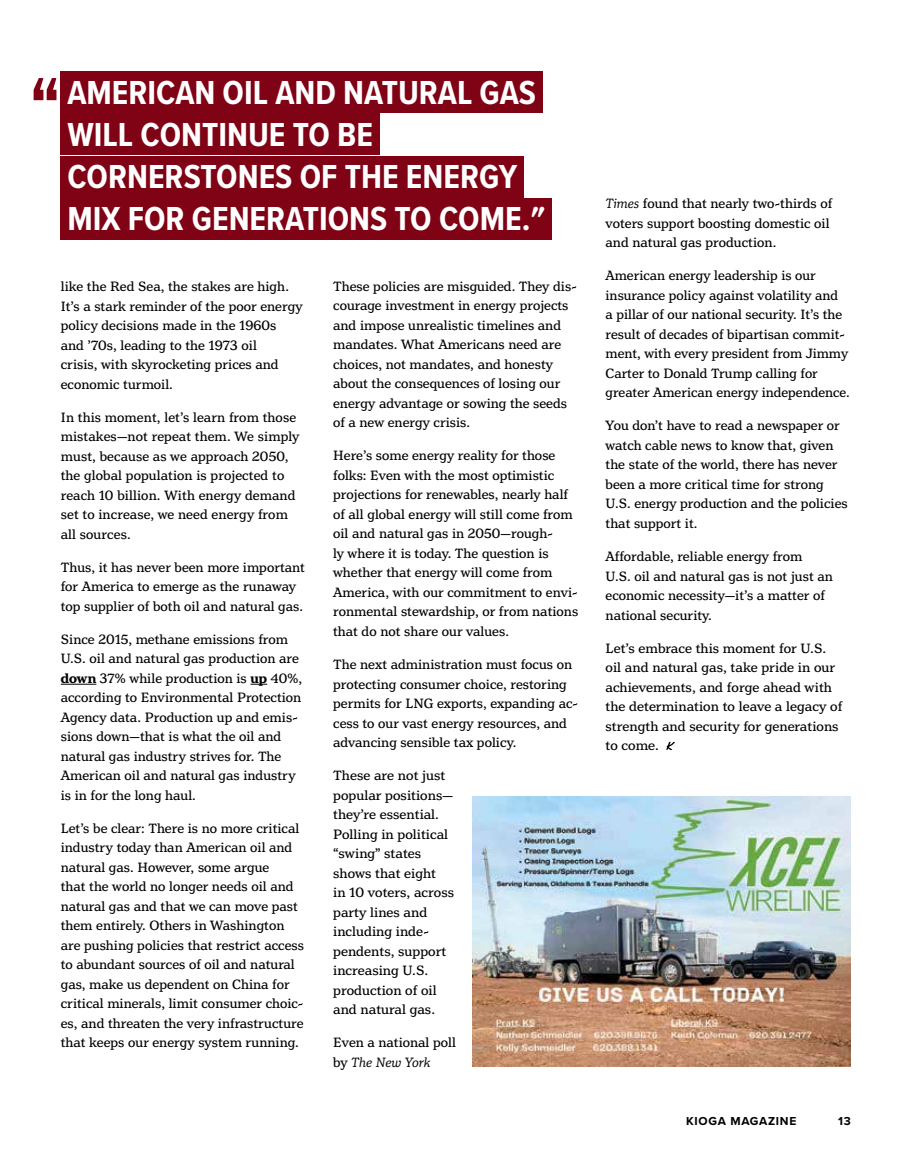
<style>
.page{position:relative;width:905px;height:1175px;background:#fff}
.page>*{position:absolute;margin:0;border:0;box-sizing:border-box;transform-origin:0 0}
.t1{font:700 34.5px/42px "Proxima Nova Cond";color:#fff}
.t2{font:14.25px/19.5px "Henriette";letter-spacing:.005em;color:#000}
.t3{font:700 12px "Proxima Nova";letter-spacing:.06em;color:#000}
.s1{font-weight:700}
.s2{font-style:italic}
</style>
<div class="page">
<svg style="left:666px;top:742px;width:9px;height:8px"></svg>
<div style="left:61px;top:72px;width:481px;height:41px;background:#800315"></div>
<div style="left:61px;top:114px;width:319px;height:41px;background:#800315"></div>
<div style="left:61px;top:156px;width:463px;height:41px;background:#800315"></div>
<div style="left:61px;top:198px;width:490px;height:41px;background:#800315"></div>
<svg style="left:34px;top:78px;width:22px;height:22px"></svg>
<hr style="left:61px;top:684px;width:35px;height:1px;background:#000">
<svg style="left:250px;top:684px;width:17px;height:1px"></svg>
<img style="left:472px;top:796px;width:378px;height:270px">
<h1 class="t1" style="left:67px;top:71px;width:479px">AMERICAN OIL AND NATURAL GAS<br>WILL CONTINUE TO BE<br>CORNERSTONES OF THE ENERGY<br>MIX FOR GENERATIONS TO COME.″</h1>
<p class="t2" style="left:61px;top:277px;width:243px">like the Red Sea, the stakes are high.<br>It’s a stark reminder of the poor energy policy decisions made in the 1960s and ’70s, leading to the 1973 oil<br>crisis, with skyrocketing prices and economic turmoil.</p>
<p class="t2" style="left:61px;top:407px;width:240px">In this moment, let’s learn from those mistakes—not repeat them. We simply must, because as we approach 2050, the global population is projected to reach 10 billion. With energy demand set to increase, we need energy from all sources.</p>
<p class="t2" style="left:61px;top:557px;width:246px">Thus, it has never been more important for America to emerge as the runaway top supplier of both oil and natural gas.</p>
<p class="t2" style="left:61px;top:629px;width:243px">Since 2015, methane emissions from U.S. oil and natural gas production are <span class="s1">down</span> 37% while production is <span class="s1">up</span> 40%, according to Environmental Protection Agency data. Production up and emis&shy;sions down—that is what the oil and natural gas industry strives for. The American oil and natural gas industry is in for the long haul.</p>
<p class="t2" style="left:61px;top:818px;width:244px">Let’s be clear: There is no more critical industry today than American oil and natural gas. However, some argue<br>that the world no longer needs oil and natural gas and that we can move past them entirely. Others in Washington are pushing policies that restrict access to abundant sources of oil and natural gas, make us dependent on China for critical minerals, limit consumer choic&shy;es, and threaten the very infrastructure that keeps our energy system running.</p>
<p class="t2" style="left:333px;top:277px;width:245px">These policies are misguided. They dis&shy;courage investment in energy projects and impose unrealistic timelines and mandates. What Americans need are choices, not mandates, and honesty about the consequences of losing our energy advantage or sowing the seeds of a new energy crisis.</p>
<p class="t2" style="left:333px;top:446px;width:246px">Here’s some energy reality for those folks: Even with the most optimistic projections for renewables, nearly half of all global energy will still come from oil and natural gas in 2050—rough-<br>ly where it is today. The question is whether that energy will come from America, with our commitment to envi&shy;ronmental stewardship, or from nations that do not share our values.</p>
<p class="t2" style="left:333px;top:654px;width:246px">The next administration must focus on protecting consumer choice, restoring permits for LNG exports, expanding ac&shy;cess to our vast energy resources, and advancing sensible tax policy.</p>
<p class="t2" style="left:333px;top:766px;width:122px">These are not just popular positions— they’re essential.<br>Polling in political “swing” states shows that eight<br>in 10 voters, across party lines and including inde&shy;pendents, support increasing U.S. production of oil and natural gas.</p>
<p class="t2" style="left:333px;top:1033px;width:124px">Even a national poll by <span class="s2">The New York</span></p>
<p class="t2" style="left:605px;top:194px;width:228px"><span class="s2">Times</span> found that nearly two-thirds of voters support boosting domestic oil and natural gas production.</p>
<p class="t2" style="left:605px;top:266px;width:246px">American energy leadership is our insurance policy against volatility and<br>a pillar of our national security. It’s the result of decades of bipartisan commit&shy;ment, with every president from Jimmy Carter to Donald Trump calling for greater American energy independence.</p>
<p class="t2" style="left:605px;top:416px;width:244px">You don’t have to read a newspaper or watch cable news to know that, given the state of the world, there has never been a more critical time for strong U.S. energy production and the policies that support it.</p>
<p class="t2" style="left:605px;top:546px;width:229px">Affordable, reliable energy from<br>U.S. oil and natural gas is not just an economic necessity—it’s a matter of national security.</p>
<p class="t2" style="left:605px;top:638px;width:238px">Let’s embrace this moment for U.S. oil and natural gas, take pride in our achievements, and forge ahead with the determination to leave a legacy of strength and security for generations to come.</p>
<p class="t3" style="left:686px;top:1112px;width:112px">KIOGA MAGAZINE</p>
<p class="t3" style="left:838px;top:1112px;width:14px">13</p>
</div>
